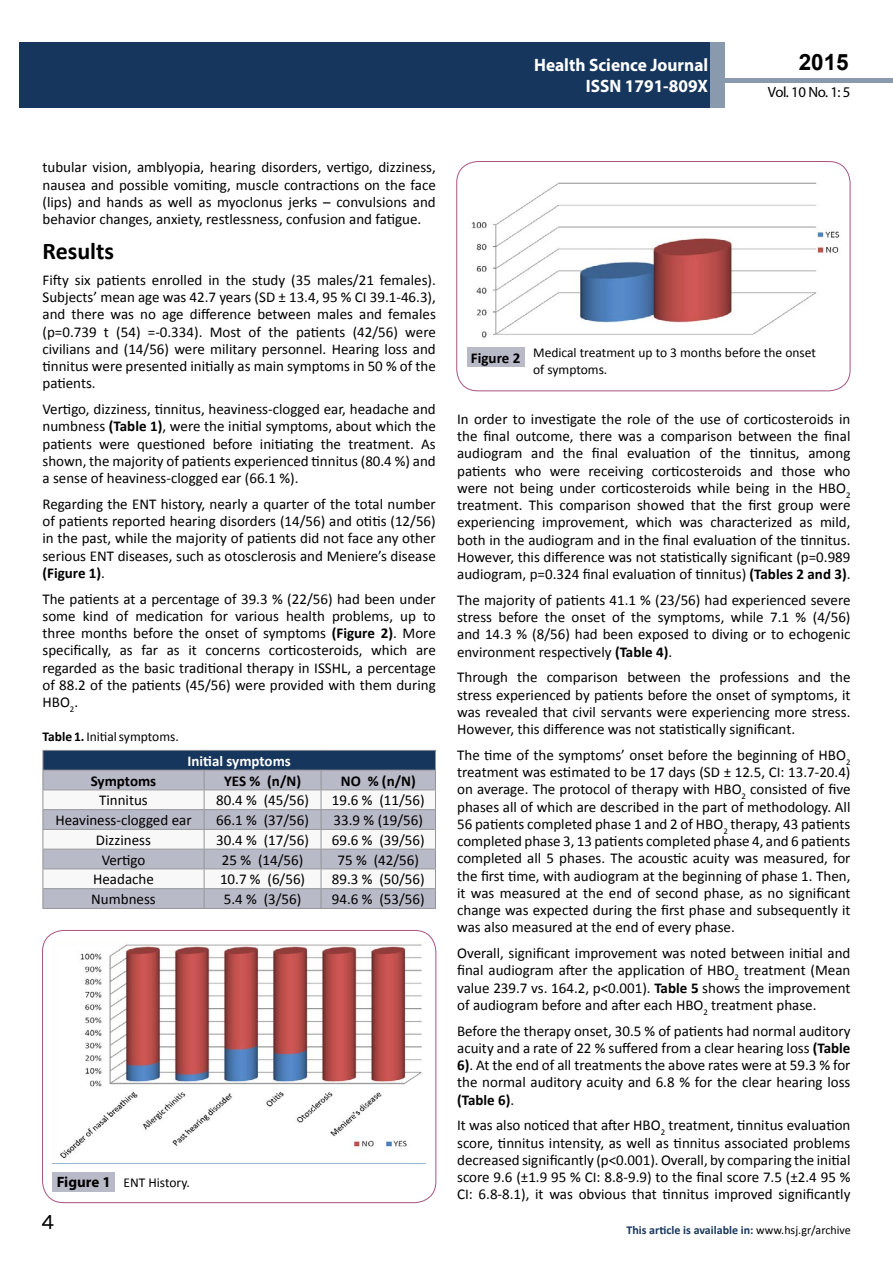
<style>
.page{position:relative;width:893px;height:1263px;background:#fff}
.page>*{position:absolute;margin:0;border:0;box-sizing:border-box;transform-origin:0 0}
.t1{font:25.5px "Tunga";color:#000}
.t2{font:700 24px "Calibri";color:#000}
.t3{font:700 22.5px "Arial";color:#000}
.t4{font:700 18px/21.6px "Myriad Pro";color:#fff;text-align:right;scale:.96 1}
.t5{font:15px/17.2px "Calibri";color:#000;text-align:justify}
.t6{font:700 15px "Calibri";color:#000}
.t7{font:700 15px "Calibri";color:#fff}
.t8{font:14.85px "Myriad Pro";letter-spacing:-.03em;color:#000}
.t9{font:13.5px/16.2px "Calibri";color:#000}
.t10{font:700 12px "Calibri";color:#16365d}
.s1{font-weight:700}
.s2{font-family:"Myriad Pro";font-weight:700;font-size:15px}
.s3{font-weight:400;color:#000}
</style>
<div class="page">
<hr style="left:725px;top:78px;width:168px;height:4px;background:#8a9aae">
<div style="left:19px;top:42px;width:690px;height:66px;background:#16365d"></div>
<div style="left:709px;top:42px;width:16px;height:66px;background:#8a9aae"></div>
<div style="left:52px;top:1172px;width:63px;height:19px;background:#b9bac8"></div>
<img style="left:60px;top:944px;width:362px;height:215px">
<div style="left:42px;top:930px;width:394px;height:273px;border:1px solid #a75483;border-radius:21px"></div>
<div style="left:456px;top:161px;width:394px;height:230px;border:1px solid #a75483;border-radius:21px"></div>
<div style="left:467px;top:347px;width:58px;height:20px;background:#b9bac8"></div>
<img style="left:471px;top:182px;width:369px;height:156px">
<hr style="left:43px;top:750px;width:161px;height:1px;background:#939598">
<hr style="left:204px;top:750px;width:117px;height:1px;background:#939598">
<hr style="left:321px;top:750px;width:115px;height:1px;background:#939598">
<svg style="left:43px;top:751px;width:393px;height:157px"></svg>
<hr style="left:43px;top:908px;width:161px;height:1px;background:#939598">
<hr style="left:204px;top:908px;width:117px;height:1px;background:#939598">
<hr style="left:321px;top:908px;width:115px;height:1px;background:#939598">
<p class="t4" style="left:517px;top:53px;width:198px">ARCHIVO DE MEDICINA<br>6 8 9465</p>
<h3 class="t3" style="left:799px;top:47px;width:52px">2015</h3>
<p class="t4" style="left:534px;top:53px;width:183px">Health Science Journal<br>ISSN 1791-809X</p>
<p class="t8" style="left:768px;top:83px;width:84px">Vol. 10 No. 1: 5</p>
<p class="t5" style="left:43px;top:159px;width:395px">tubular vision, amblyopia, hearing disorders, vertigo, dizziness, nausea and possible vomiting, muscle contractions on the face (lips) and hands as well as myoclonus jerks – convulsions and behavior changes, anxiety, restlessness, confusion and fatigue.</p>
<h2 class="t2" style="left:43px;top:236px;width:73px">Results</h2>
<p class="t5" style="left:43px;top:271px;width:395px">Fifty six patients enrolled in the study (35 males/21 females).<br>Subjects’ mean age was 42.7 years (SD ± 13.4, 95 % CI 39.1-46.3), and there was no age difference between males and females (p=0.739 t (54) =-0.334). Most of the patients (42/56) were civilians and (14/56) were military personnel. Hearing loss and tinnitus were presented initially as main symptoms in 50 % of the patients.</p>
<p class="t5" style="left:42px;top:401px;width:395px">Vertigo, dizziness, tinnitus, heaviness-clogged ear, headache and numbness <span class="s1">(Table 1)</span>, were the initial symptoms, about which the patients were questioned before initiating the treatment. As shown, the majority of patients experienced tinnitus (80.4 %) and a sense of heaviness-clogged ear (66.1 %).</p>
<p class="t5" style="left:42px;top:495px;width:395px">Regarding the ENT history, nearly a quarter of the total number of patients reported hearing disorders (14/56) and otitis (12/56) in the past, while the majority of patients did not face any other serious ENT diseases, such as otosclerosis and Meniere’s disease <span class="s1">(Figure 1)</span>.</p>
<p class="t5" style="left:42px;top:590px;width:395px">The patients at a percentage of 39.3 % (22/56) had been under some kind of medication for various health problems, up to three months before the onset of symptoms <span class="s1">(Figure 2)</span>. More specifically, as far as it concerns corticosteroids, which are regarded as the basic traditional therapy in ISSHL, a percentage of 88.2 of the patients (45/56) were provided with them during HBO<sub>2</sub>.</p>
<p class="t9" style="left:43px;top:729px;width:138px"><span class="s1">Table 1.</span> Initialsymptoms.</p>
<p class="t7" style="left:187px;top:751px;width:105px">Initial symptoms</p>
<p class="t6" style="left:91px;top:771px;width:67px">Symptoms</p>
<p class="t6" style="left:224px;top:771px;width:78px">YES % (n/N)</p>
<p class="t6" style="left:341px;top:771px;width:76px">NO % (n/N)</p>
<p class="t5" style="left:99px;top:792px;width:50px">Tinnitus</p>
<p class="t5" style="left:216px;top:792px;width:94px">80.4 % (45/56)</p>
<p class="t5" style="left:332px;top:792px;width:94px">19.6 % (11/56)</p>
<p class="t5" style="left:55px;top:811px;width:138px">Heaviness-clogged ear</p>
<p class="t5" style="left:216px;top:811px;width:94px">66.1 % (37/56)</p>
<p class="t5" style="left:334px;top:811px;width:91px">33.9 % (19/56)</p>
<p class="t5" style="left:96px;top:831px;width:57px">Dizziness</p>
<p class="t5" style="left:216px;top:831px;width:94px">30.4 % (17/56)</p>
<p class="t5" style="left:332px;top:831px;width:94px">69.6 % (39/56)</p>
<p class="t5" style="left:102px;top:851px;width:45px">Vertigo</p>
<p class="t5" style="left:222px;top:851px;width:83px">25 % (14/56)</p>
<p class="t5" style="left:338px;top:851px;width:83px">75 % (42/56)</p>
<p class="t5" style="left:93px;top:871px;width:62px">Headache</p>
<p class="t5" style="left:220px;top:871px;width:87px">10.7 % (6/56)</p>
<p class="t5" style="left:332px;top:871px;width:94px">89.3 % (50/56)</p>
<p class="t5" style="left:91px;top:891px;width:66px">Numbness</p>
<p class="t5" style="left:224px;top:891px;width:79px">5.4 % (3/56)</p>
<p class="t5" style="left:332px;top:891px;width:94px">94.6 % (53/56)</p>
<p class="t9" style="left:57px;top:1174px;width:135px"><span class="s2">Figure 1</span> ENT History.</p>
<h1 class="t1" style="left:41px;top:1205px;width:15px">4</h1>
<p class="t6" style="left:471px;top:348px;width:51px">Figure 2</p>
<p class="t9" style="left:533px;top:345px;width:284px">Medical treatment up to 3 months before the onset of symptoms.</p>
<p class="t5" style="left:457px;top:410px;width:395px">In order to investigate the role of the use of corticosteroids in the final outcome, there was a comparison between the final audiogram and the final evaluation of the tinnitus, among patients who were receiving corticosteroids and those who were not being under corticosteroids while being in the HBO<sub>2 </sub>treatment. This comparison showed that the first group were experiencing improvement, which was characterized as mild, both in the audiogram and in the final evaluation of the tinnitus.<br>However, this difference was not statistically significant (p=0.989 audiogram, p=0.324 final evaluation of tinnitus) <span class="s1">(Tables 2 and 3)</span>.</p>
<p class="t5" style="left:457px;top:591px;width:395px">The majority of patients 41.1 % (23/56) had experienced severe stress before the onset of the symptoms, while 7.1 % (4/56) and 14.3 % (8/56) had been exposed to diving or to echogenic environment respectively <span class="s1">(Table 4)</span>.</p>
<p class="t5" style="left:457px;top:669px;width:395px">Through the comparison between the professions and the stress experienced by patients before the onset of symptoms, it was revealed that civil servants were experiencing more stress.<br>However, this difference was not statistically significant.</p>
<p class="t5" style="left:457px;top:746px;width:395px">The time of the symptoms’ onset before the beginning of HBO<sub>2 </sub>treatment was estimated to be 17 days (SD ± 12.5, CI: 13.7-20.4) on average. The protocol of therapy with HBO<sub>2</sub> consisted of five phases all of which are described in the part of methodology. All 56 patients completed phase 1 and 2 of HBO<sub>2</sub> therapy, 43 patients completed phase 3, 13 patients completed phase 4, and 6 patients completed all 5 phases. The acoustic acuity was measured, for the first time, with audiogram at the beginning of phase 1. Then, it was measured at the end of second phase, as no significant change was expected during the first phase and subsequently it was also measured at the end of every phase.</p>
<p class="t5" style="left:457px;top:944px;width:395px">Overall, significant improvement was noted between initial and final audiogram after the application of HBO<sub>2</sub> treatment (Mean value 239.7 vs. 164.2, p&lt;0.001). <span class="s1">Table 5</span> shows the improvement of audiogram before and after each HBO<sub>2</sub> treatment phase.</p>
<p class="t5" style="left:457px;top:1022px;width:395px">Before the therapy onset, 30.5 % of patients had normal auditory acuity and a rate of 22 % suffered from a clear hearing loss <span class="s1">(Table 6)</span>. At the end of all treatments the above rates were at 59.3 % for the normal auditory acuity and 6.8 % for the clear hearing loss <span class="s1">(Table 6)</span>.</p>
<p class="t5" style="left:457px;top:1117px;width:395px">It was also noticed that after HBO<sub>2</sub> treatment, tinnitus evaluation score, tinnitus intensity, as well as tinnitus associated problems decreased significantly (p&lt;0.001).Overall, by comparing the initial score 9.6 (±1.9 95 % CI: 8.8-9.9) to the final score 7.5 (±2.4 95 % CI: 6.8-8.1), it was obvious that tinnitus improved significantly</p>
<p class="t10" style="left:626px;top:1223px;width:226px">This article is available in: <span class="s3">www.hsj.gr/archive</span></p>
</div>
